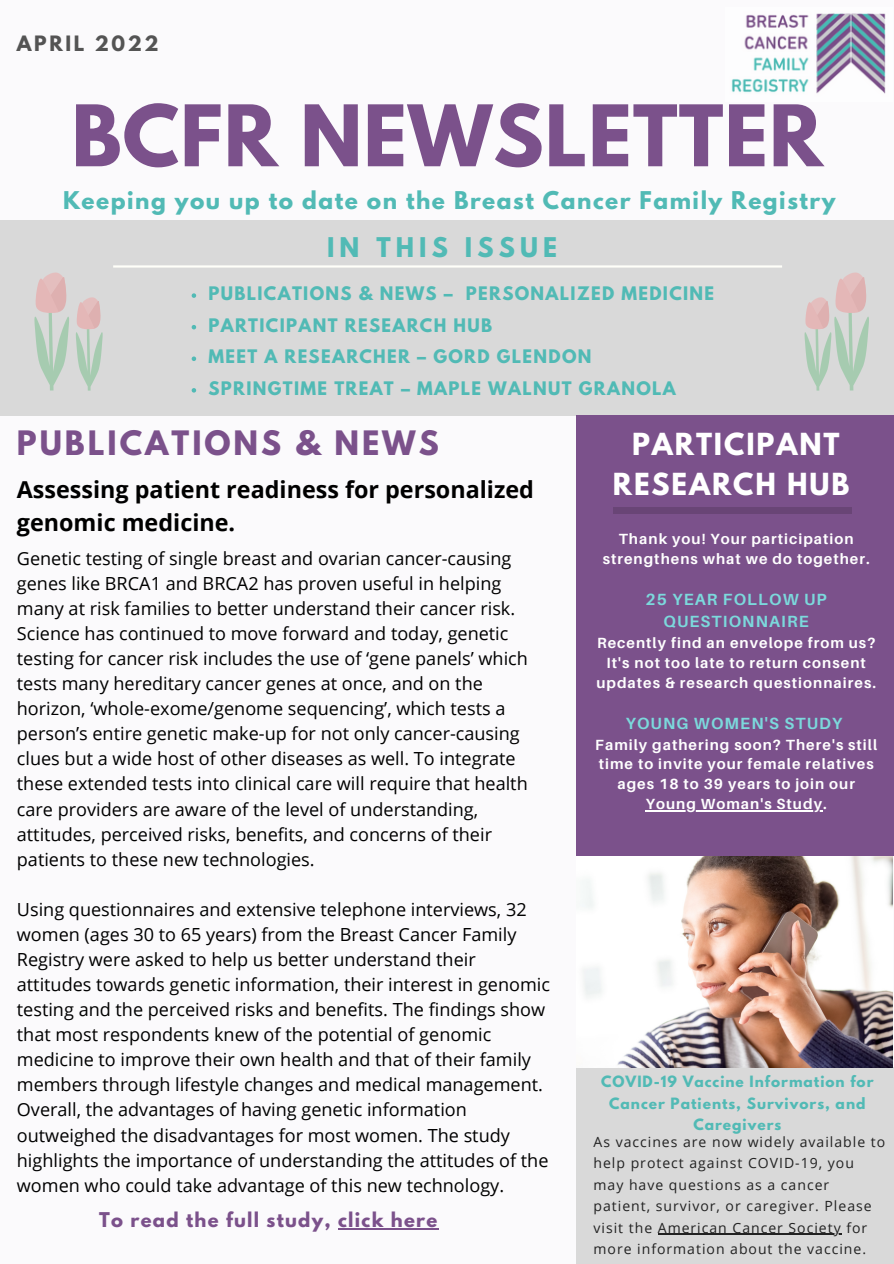
<style>
.page{position:relative;width:894px;height:1264px;background:#fff}
.page>*{position:absolute;margin:0;border:0;box-sizing:border-box;transform-origin:0 0}
.t1{font:700 75px "League Spartan";letter-spacing:.015em;color:#7b518b}
.t2{font:700 29.85px "League Spartan";letter-spacing:.1em;color:#7b518b}
.t3{font:700 26.85px/39.8px "League Spartan";letter-spacing:.07em;color:#fff;text-align:center}
.t4{font:700 24px "League Spartan";letter-spacing:.215em;color:#51bab5}
.t5{font:700 23.25px/32.2px "Open Sans";color:#000}
.t6{font:700 21.6px "League Spartan";letter-spacing:.07em;color:#51bab5}
.t7{font:700 18.75px "League Spartan";letter-spacing:.14em;color:#545454}
.t8{font:18px/25px "Open Sans";color:#000}
.t9{font:700 18px "League Spartan";letter-spacing:.07em;color:#7b518b}
.t10{font:700 16.5px "League Spartan";letter-spacing:.08em;color:#51bab5}
.t11{font:700 16.2px/22px "Aileron";letter-spacing:.07em;color:#7cd9dc;text-align:center}
.t12{font:700 14.7px/20px "Aileron";letter-spacing:.07em;color:#fff;text-align:center}
.t13{font:14.1px/21.5px "Open Sans";letter-spacing:.07em;color:#222}
.t14{font:700 13.8px/21.5px "League Spartan";letter-spacing:.07em;color:#51bab5;text-align:center}
</style>
<div class="page">
<div style="left:0;top:0;width:893px;height:1263px;background:#fbfafc"></div>
<div style="left:0;top:221px;width:893px;height:195px;background:#d9d9d9"></div>
<svg style="left:113px;top:265px;width:668px;height:2px"></svg>
<svg style="left:191px;top:293px;width:5px;height:5px"></svg>
<svg style="left:191px;top:325px;width:5px;height:4px"></svg>
<svg style="left:191px;top:356px;width:5px;height:5px"></svg>
<svg style="left:191px;top:388px;width:5px;height:4px"></svg>
<img style="left:731px;top:13px;width:155px;height:81px">
<div style="left:576px;top:1067px;width:317px;height:196px;background:#d9d9d9"></div>
<img style="left:585px;top:856px;width:307px;height:211px">
<div style="left:576px;top:415px;width:317px;height:440px;background:#7b518b"></div>
<hr style="left:645px;top:810px;width:177px;height:1px;background:#fff">
<div style="left:613px;top:507px;width:238px;height:6px;background:#694576"></div>
<svg style="left:34px;top:272px;width:35px;height:118px"></svg>
<svg style="left:76px;top:297px;width:27px;height:93px"></svg>
<hr style="left:657px;top:1233px;width:184px;height:1px;background:#222">
<hr style="left:338px;top:1228px;width:100px;height:1px;background:#7b518b">
<svg style="left:804px;top:272px;width:64px;height:118px"></svg>
<p class="t7" style="left:17px;top:34px;width:143px">APRIL 2022</p>
<p class="t1" style="left:71px;top:99px;width:752px">BCFR NEWSLETTER</p>
<p class="t6" style="left:63px;top:190px;width:774px">Keeping you up to date on the Breast Cancer Family Registry</p>
<p class="t4" style="left:327px;top:235px;width:231px">IN THIS ISSUE</p>
<p class="t10" style="left:208px;top:285px;width:507px">PUBLICATIONS &amp; NEWS – PERSONALIZED MEDICINE</p>
<p class="t10" style="left:208px;top:317px;width:285px">PARTICIPANT RESEARCH HUB</p>
<p class="t10" style="left:208px;top:348px;width:384px">MEET A RESEARCHER – GORD GLENDON</p>
<p class="t10" style="left:208px;top:380px;width:468px">SPRINGTIME TREAT – MAPLE WALNUT GRANOLA</p>
<p class="t3" style="left:612px;top:428px;width:238px">PARTICIPANT<br>RESEARCH HUB</p>
<p class="t12" style="left:602px;top:528px;width:268px">Thank you! Your participation strengthens what we do together.</p>
<p class="t11" style="left:645px;top:587px;width:182px">25 YEAR FOLLOW UP<br>QUESTIONNAIRE</p>
<p class="t12" style="left:596px;top:632px;width:281px">Recently find an envelope from us?<br>It's not too late to return consent updates &amp; research questionnaires.</p>
<p class="t11" style="left:625px;top:711px;width:218px">YOUNG WOMEN'S STUDY</p>
<p class="t12" style="left:595px;top:734px;width:283px">Family gathering soon? There's still time to invite your female relatives ages 18 to 39 years to join our<br>Young Woman's Study.</p>
<p class="t2" style="left:17px;top:428px;width:423px">PUBLICATIONS &amp; NEWS</p>
<p class="t5" style="left:17px;top:473px;width:518px">Assessing patient readiness for personalized genomic medicine.</p>
<p class="t8" style="left:17px;top:545px;width:512px">Genetic testing of single breast and ovarian cancer-causing genes like BRCA1 and BRCA2 has proven useful in helping many at risk families to better understand their cancer risk.<br>Science has continued to move forward and today, genetic testing for cancer risk includes the use of ‘gene panels’ which tests many hereditary cancer genes at once, and on the horizon, ‘whole-exome/genome sequencing’, which tests a person’s entire genetic make-up for not only cancer-causing clues but a wide host of other diseases as well. To integrate these extended tests into clinical care will require that health care providers are aware of the level of understanding, attitudes, perceived risks, benefits, and concerns of their patients to these new technologies.</p>
<p class="t8" style="left:17px;top:896px;width:534px">Using questionnaires and extensive telephone interviews, 32 women (ages 30 to 65 years) from the Breast Cancer Family Registry were asked to help us better understand their attitudes towards genetic information, their interest in genomic testing and the perceived risks and benefits. The findings show that most respondents knew of the potential of genomic medicine to improve their own health and that of their family members through lifestyle changes and medical management.<br>Overall, the advantages of having genetic information outweighed the disadvantages for most women. The study highlights the importance of understanding the attitudes of the women who could take advantage of this new technology.</p>
<p class="t14" style="left:601px;top:1072px;width:274px">COVID-19 Vaccine Information for<br>Cancer Patients, Survivors, and<br>Caregivers</p>
<p class="t13" style="left:593px;top:1130px;width:293px">As vaccines are now widely available to help protect against COVID-19, you may have questions as a cancer patient, survivor, or caregiver. Please visit the American Cancer Society for more information about the vaccine.</p>
<p class="t9" style="left:99px;top:1210px;width:339px">To read the full study, click here</p>
</div>
